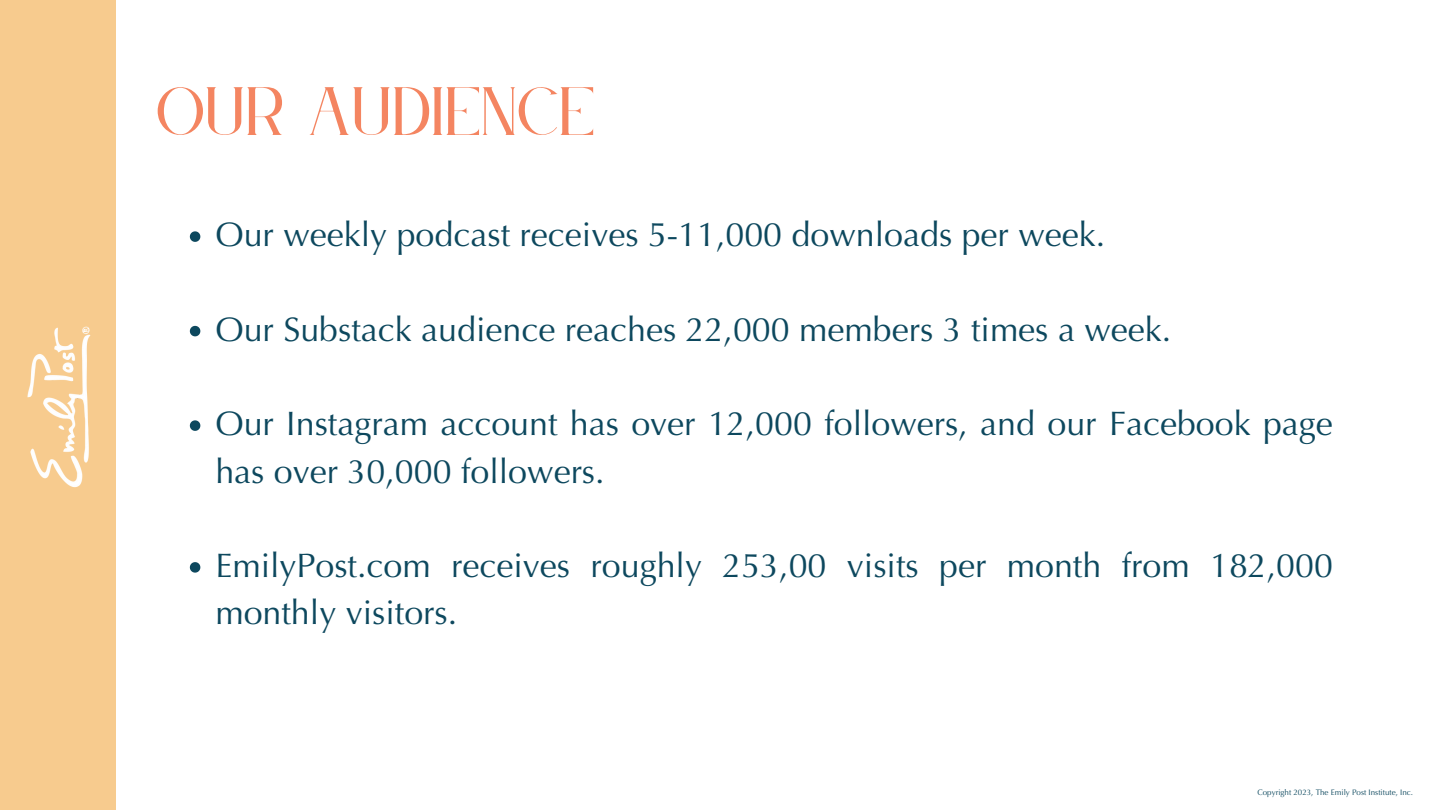
<style>
.page{position:relative;width:1440px;height:810px;background:#fff}
.page>*{position:absolute;margin:0;border:0;box-sizing:border-box;transform-origin:0 0}
.t1{font:60px "Le Jour Serif";color:#f48561}
.t2{font:34px/47.2px "Optima";color:#0d485e}
.t3{font:8px "Optima";color:#0d485e}
</style>
<div class="page">
<div style="left:0;top:0;width:116px;height:810px;background:#f7cb8e"></div>
<svg style="left:190px;top:231px;width:10px;height:11px"></svg>
<svg style="left:191px;top:326px;width:9px;height:10px"></svg>
<svg style="left:191px;top:420px;width:9px;height:11px"></svg>
<svg style="left:190px;top:562px;width:10px;height:11px"></svg>
<img style="left:27px;top:326px;width:164px;height:162px">
<p class="t1" style="left:158px;top:79px;width:440px">OUR AUDIENCE</p>
<p class="t2" style="left:215px;top:212px;width:891px">Our weekly podcast receives 5-11,000 downloads per week.</p>
<p class="t2" style="left:215px;top:306px;width:957px">Our Substack audience reaches 22,000 members 3 times a week.</p>
<p class="t2" style="left:215px;top:401px;width:1119px">Our Instagram account has over 12,000 followers, and our Facebook page has over 30,000 followers.</p>
<p class="t2" style="left:215px;top:542px;width:1119px">EmilyPost.com receives roughly 253,00 visits per month from 182,000 monthly visitors.</p>
<p class="t3" style="left:1257px;top:788px;width:157px">Copyright 2023, The Emily Post Institute, Inc.</p>
</div>
